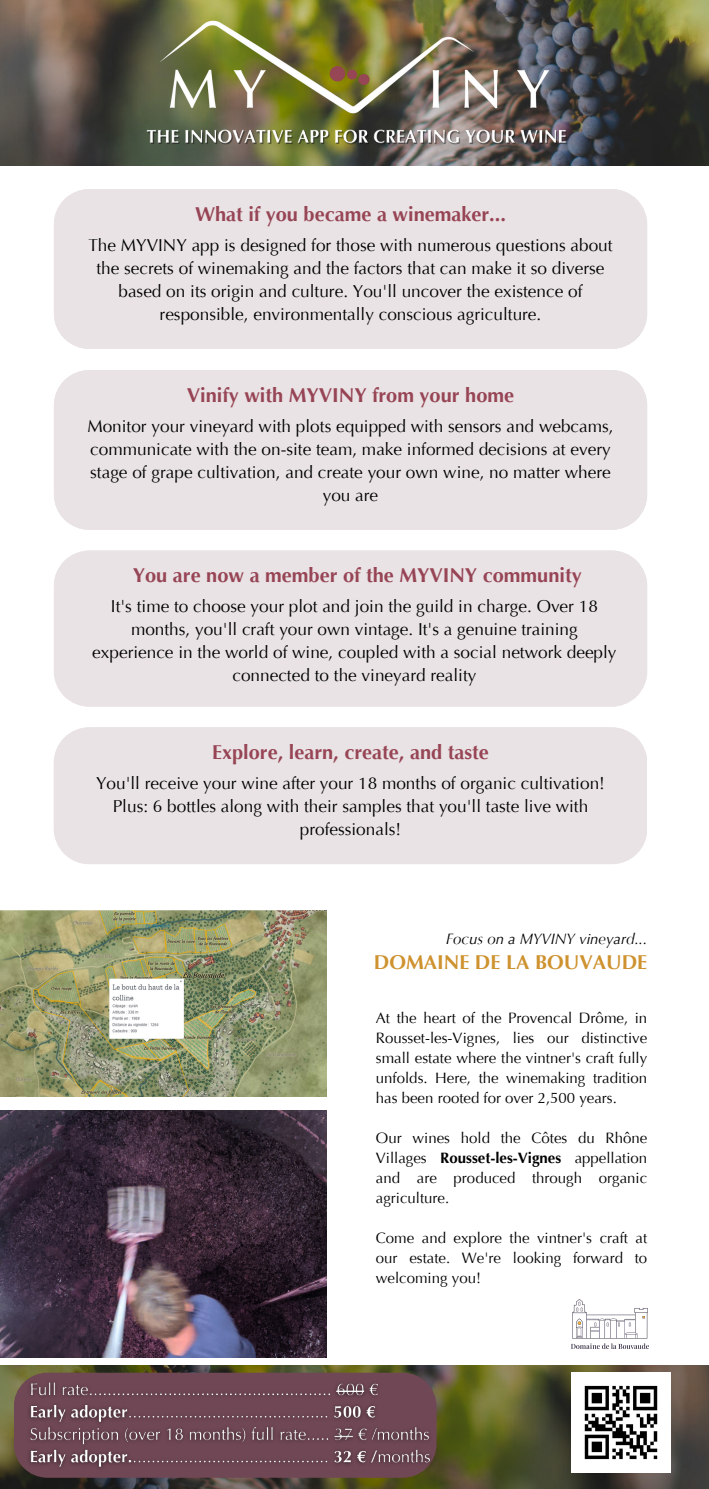
<style>
.page{position:relative;width:709px;height:1489px;background:#fff}
.page>*{position:absolute;margin:0;border:0;box-sizing:border-box;transform-origin:0 0}
.t1{font:700 20px "Optima LT Pro";color:#974555}
.t2{font:700 20px "Optima LT Pro";color:#ce922f}
.t3{font:17.25px/23px "Optima LT Pro";color:#000;text-align:center}
.t4{font:15px/20px "Optima LT Pro";color:#000;text-align:justify}
.t5{font:italic 15px "Optima LT Pro";color:#000}
.s1{font-weight:700}
</style>
<div class="page">
<img style="left:0;top:0;width:709px;height:165px">
<img style="left:0;top:1365px;width:709px;height:124px">
<svg style="left:24px;top:910px;width:205px;height:1px"></svg>
<div style="left:54px;top:189px;width:592px;height:159px;background:#e9e3e5"></div>
<img style="left:571px;top:1299px;width:77px;height:49px">
<img style="left:0;top:1110px;width:326px;height:247px">
<img style="left:0;top:911px;width:326px;height:185px">
<div style="left:54px;top:370px;width:592px;height:159px;background:#e9e3e5"></div>
<div style="left:54px;top:550px;width:592px;height:156px;background:#e9e3e5"></div>
<div style="left:54px;top:727px;width:592px;height:137px;background:#e9e3e5"></div>
<img style="left:30px;top:0;width:648px;height:153px">
<img style="left:145px;top:128px;width:425px;height:21px">
<div style="left:14px;top:1372px;width:422px;height:106px;background:#704755;border-radius:34px"></div>
<img style="left:22px;top:1372px;width:419px;height:105px">
<img style="left:571px;top:1372px;width:99px;height:100px">
<p class="t1" style="left:195px;top:206px;width:312px">What if you became a winemaker...</p>
<p class="t3" style="left:88px;top:235px;width:526px">The MYVINY app is designed for those with numerous questions about the secrets of winemaking and the factors that can make it so diverse based on its origin and culture. You'll uncover the existence of responsible, environmentally conscious agriculture.</p>
<p class="t1" style="left:187px;top:387px;width:329px">Vinify with MYVINY from your home</p>
<p class="t3" style="left:87px;top:416px;width:528px">Monitor your vineyard with plots equipped with sensors and webcams, communicate with the on-site team, make informed decisions at every stage of grape cultivation, and create your own wine, no matter where you are</p>
<p class="t1" style="left:133px;top:568px;width:450px">You are now a member of the MYVINY community</p>
<p class="t3" style="left:92px;top:597px;width:526px">It's time to choose your plot and join the guild in charge. Over 18 months, you'll craft your own vintage. It's a genuine training experience in the world of wine, coupled with a social network deeply connected to the vineyard reality</p>
<p class="t1" style="left:212px;top:744px;width:278px">Explore, learn, create, and taste</p>
<p class="t3" style="left:96px;top:773px;width:510px">You'll receive your wine after your 18 months of organic cultivation!<br>Plus: 6 bottles along with their samples that you'll taste live with professionals!</p>
<p class="t5" style="left:446px;top:933px;width:203px">Focus on a MYVINY vineyard...</p>
<p class="t2" style="left:374px;top:955px;width:275px">DOMAINE DE LA BOUVAUDE</p>
<p class="t4" style="left:376px;top:1010px;width:273px">At the heart of the Provencal Drôme, in Rousset-les-Vignes, lies our distinctive small estate where the vintner's craft fully unfolds. Here, the winemaking tradition has been rooted for over 2,500 years.</p>
<p class="t4" style="left:376px;top:1130px;width:273px">Our wines hold the Côtes du Rhône Villages <span class="s1">Rousset-les-Vignes</span> appellation and are produced through organic agriculture.</p>
<p class="t4" style="left:376px;top:1230px;width:273px">Come and explore the vintner's craft at our estate. We're looking forward to welcoming you!</p>
</div>
